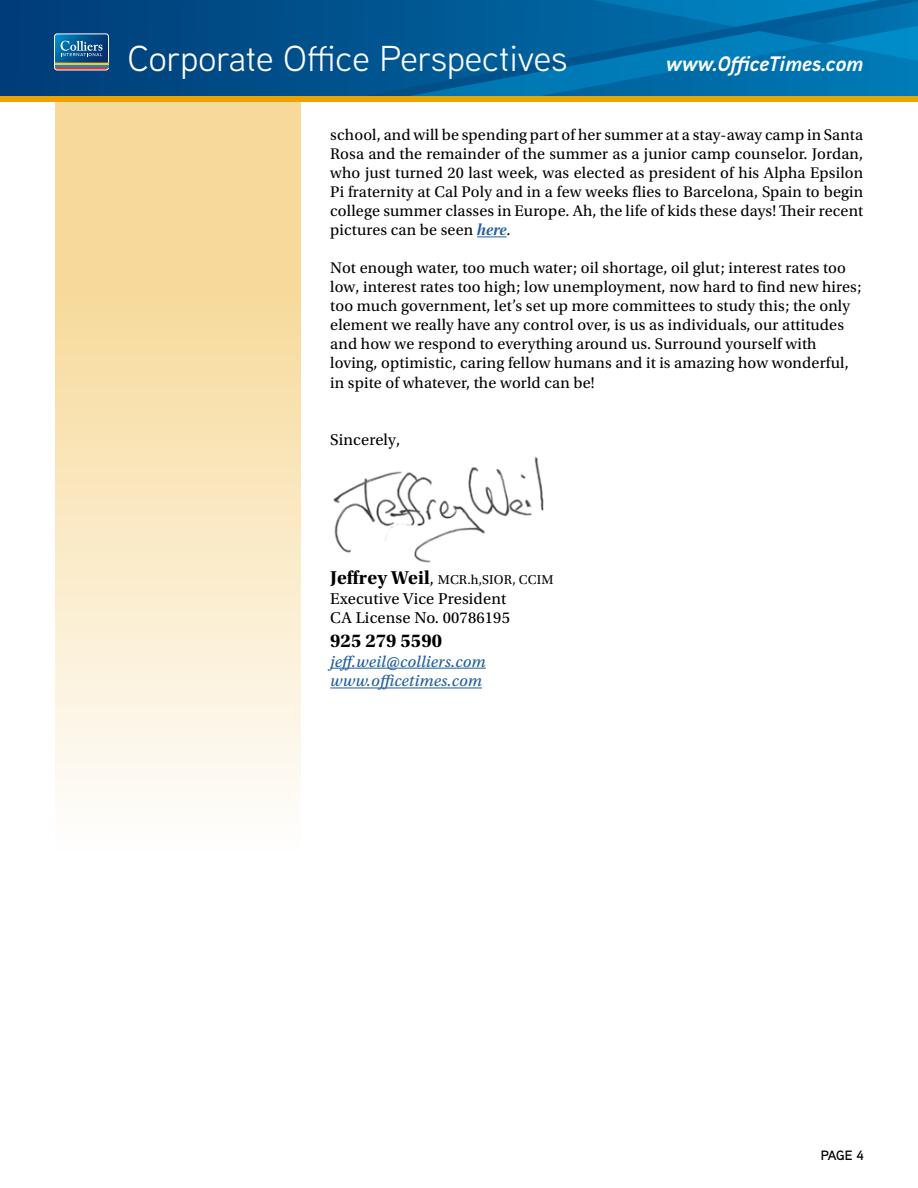
<style>
.page{position:relative;width:918px;height:1188px;background:#fff}
.page>*{position:absolute;margin:0;border:0;box-sizing:border-box;transform-origin:0 0}
.t1{font:36px "Aaux Next";color:#fff}
.t2{font:italic 700 21px "Aaux Next";color:#fff}
.t3{font:19.5px "Utopia Std Bold Subh";letter-spacing:.01em;color:#000}
.t4{font:16.5px/19.8px "Utopia Std";letter-spacing:.01em;color:#000}
.t5{font:16.5px/19.8px "Utopia Std Capt It";letter-spacing:.01em;color:#215e9e}
.t6{font:16.2px/19.2px "Utopia Std";letter-spacing:.01em;color:#000;text-align:justify}
.t7{font:13.5px "Utopia Std";letter-spacing:.01em;color:#000}
.t8{font:600 13.5px "Aaux Next";color:#000}
.s1{font-family:"Utopia Std Bold Disp It";color:#215e9e}
.s2{font-family:"Utopia Std Bold Subh";font-size:19.5px}
.s3{font-size:16.5px}
</style>
<div class="page">
<div style="left:0;top:0;width:918px;height:96px;background:#00447f"></div>
<svg style="left:208px;top:0;width:710px;height:96px"></svg>
<svg style="left:207px;top:27px;width:552px;height:69px"></svg>
<svg style="left:54px;top:33px;width:55px;height:37px"></svg>
<div style="left:0;top:96px;width:918px;height:6px;background:#eca304"></div>
<img style="left:333px;top:456px;width:211px;height:107px">
<svg style="left:55px;top:102px;width:246px;height:695px;background:#f9e5bb"></svg>
<hr style="left:477px;top:237px;width:30px;height:1px;background:#215e9e">
<hr style="left:330px;top:668px;width:156px;height:1px;background:#215e9e">
<hr style="left:330px;top:688px;width:152px;height:1px;background:#215e9e">
<h1 class="t1" style="left:128px;top:34px;width:441px">Corporate Office Perspectives</h1>
<p class="t2" style="left:666px;top:48px;width:199px">www.OfficeTimes.com</p>
<p class="t6" style="left:330px;top:126px;width:535px">school, and will be spending part of her summer at a stay-away camp in Santa Rosa and the remainder of the summer as a junior camp counselor. Jordan, who just turned 20 last week, was elected as president of his Alpha Epsilon Pi fraternity at Cal Poly and in a few weeks flies to Barcelona, Spain to begin college summer classes in Europe. Ah, the life of kids these days! Their recent pictures can be seen <span class="s1">here</span>.</p>
<p class="t6" style="left:330px;top:258px;width:533px;text-align:left">Not enough water, too much water; oil shortage, oil glut; interest rates too low, interest rates too high; low unemployment, now hard to find new hires; too much government, let’s set up more committees to study this; the only element we really have any control over, is us as individuals, our attitudes and how we respond to everything around us. Surround yourself with loving, optimistic, caring fellow humans and it is amazing how wonderful, in spite of whatever, the world can be!</p>
<p class="t4" style="left:330px;top:430px;width:72px">Sincerely,</p>
<p class="t7" style="left:330px;top:572px;width:225px"><span class="s2">Jeffrey Weil</span><span class="s3">,</span> MCR.h,SIOR, CCIM</p>
<p class="t4" style="left:330px;top:589px;width:181px">Executive Vice President<br>CA License No. 00786195</p>
<p class="t3" style="left:330px;top:629px;width:113px">925 279 5590</p>
<p class="t5" style="left:330px;top:651px;width:157px">jeff.weil@colliers.com www.officetimes.com</p>
<p class="t8" style="left:821px;top:1146px;width:45px">PAGE 4</p>
</div>
